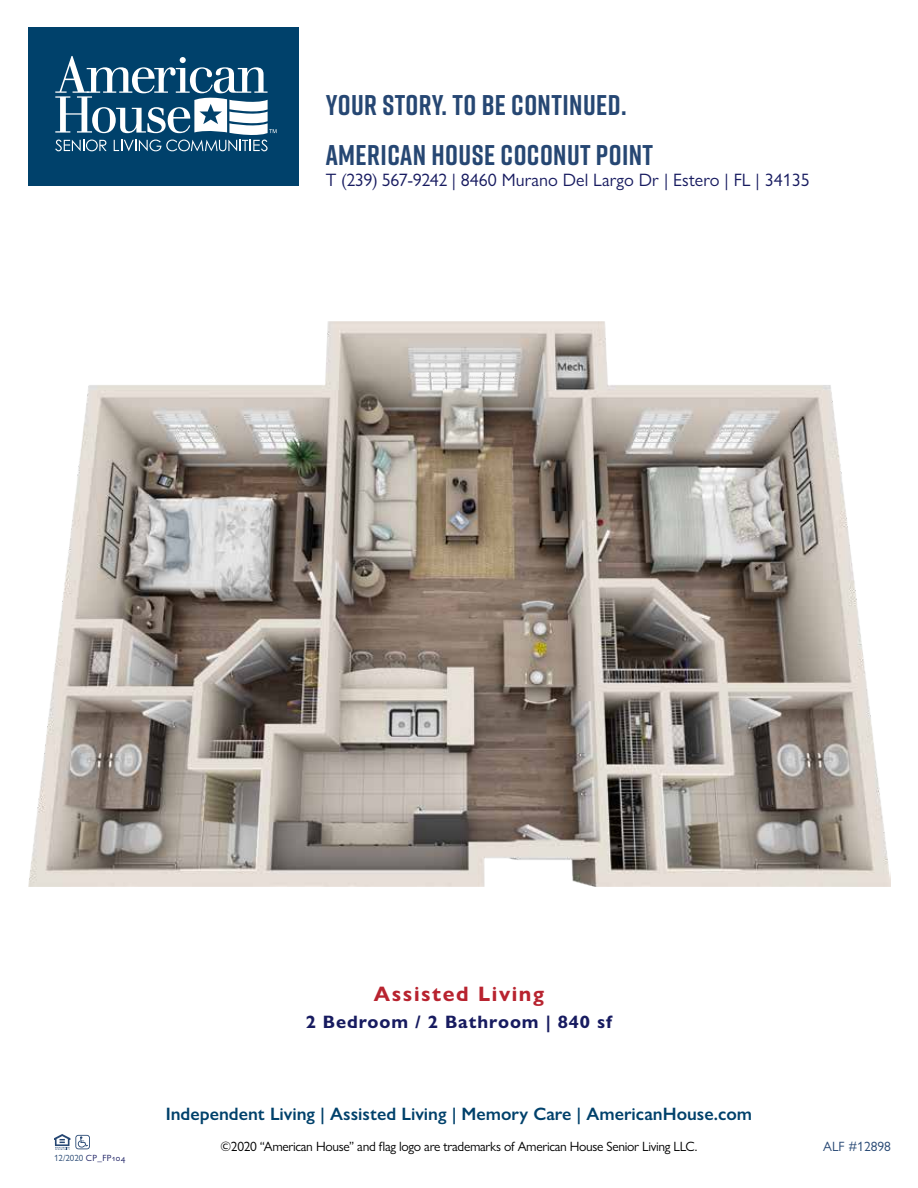
<style>
.page{position:relative;width:918px;height:1188px;background:#fff}
.page>*{position:absolute;margin:0;border:0;box-sizing:border-box;transform-origin:0 0}
.t1{font:700 28.5px "Rift";letter-spacing:.015em;color:#264773}
.t2{font:700 21px "Gill Sans Nova";letter-spacing:.075em;color:#b8232f}
.t3{font:600 18px "Gill Sans Nova";color:#00416b}
.t4{font:18px "Gill Sans Nova";color:#171b60}
.t5{font:700 18px "Gill Sans Nova";letter-spacing:.05em;color:#171b60}
.t6{font:13.5px "Gill Sans Nova";letter-spacing:-.025em;color:#000}
.t7{font:13.5px "Gill Sans Nova";color:#264773}
.t8{font:9px "Gill Sans Nova";letter-spacing:.04em;color:#171b60}
.s1{color:#264773}
</style>
<div class="page">
<svg style="left:54px;top:1134px;width:36px;height:16px"></svg>
<div style="left:28px;top:27px;width:271px;height:159px;background:#00416b"></div>
<svg style="left:55px;top:56px;width:222px;height:95px"></svg>
<img style="left:28px;top:321px;width:863px;height:566px">
<h1 class="t1" style="left:326px;top:85px;width:302px">YOUR STORY. TO BE CONTINUED.</h1>
<h1 class="t1" style="left:326px;top:134px;width:329px">AMERICAN HOUSE COCONUT POINT</h1>
<h3 class="t4" style="left:326px;top:169px;width:485px">T (239) 567-9242 | 8460 Murano Del Largo Dr | Estero | FL | 34135</h3>
<p class="t8" style="left:54px;top:1153px;width:73px"><span class="s1">12/2020</span> CP_FP104</p>
<h2 class="t2" style="left:374px;top:981px;width:172px">Assisted Living</h2>
<h3 class="t5" style="left:306px;top:1011px;width:308px">2 Bedroom / 2 Bathroom | 840 sf</h3>
<h3 class="t3" style="left:166px;top:1103px;width:588px">Independent Living | Assisted Living | Memory Care | AmericanHouse.com</h3>
<p class="t6" style="left:221px;top:1138px;width:478px">©2020 “American House” and flag logo are trademarks of American House Senior Living LLC.</p>
<p class="t7" style="left:823px;top:1138px;width:69px">ALF #12898</p>
</div>
